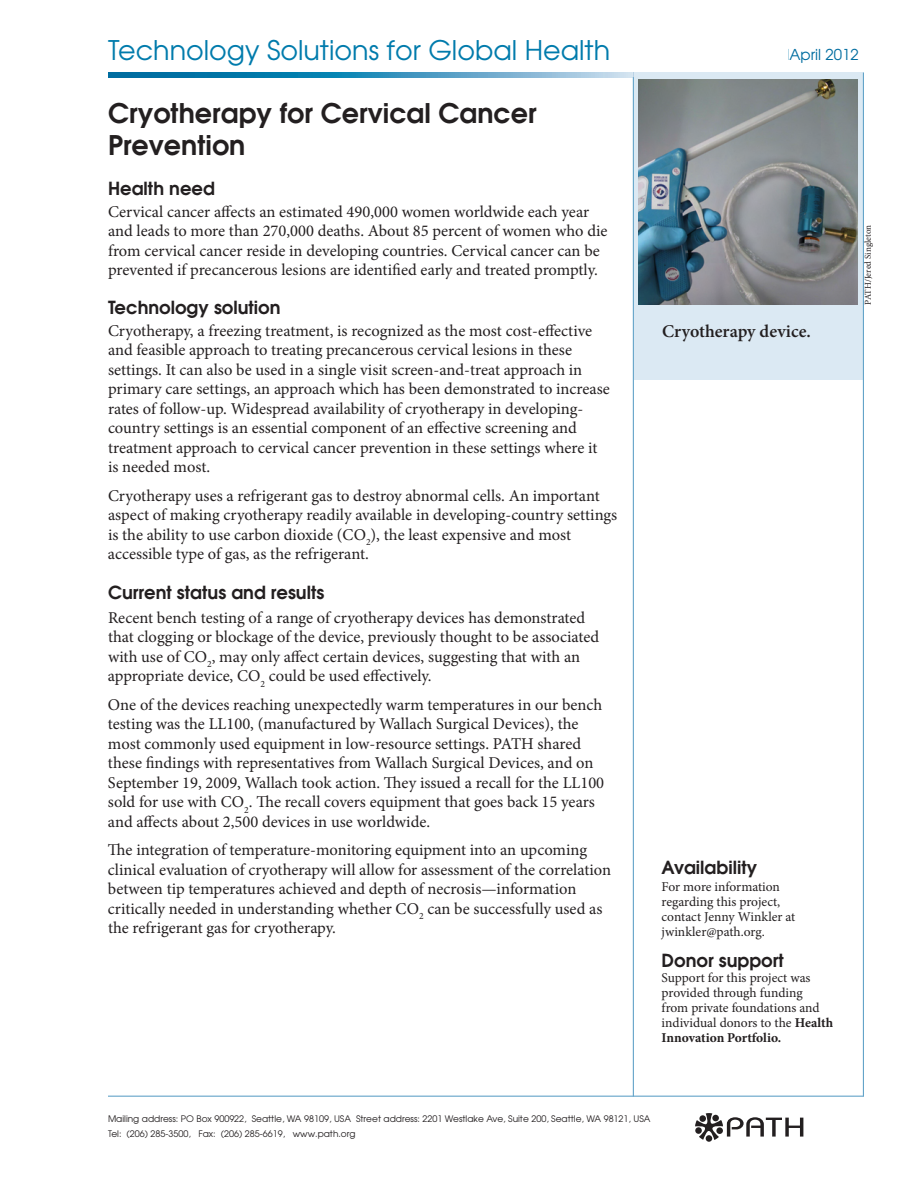
<style>
.page{position:relative;width:918px;height:1188px;background:#fff}
.page>*{position:absolute;margin:0;border:0;box-sizing:border-box;transform-origin:0 0}
.technology_title{font:600 27px/32.4px "Avant Garde";color:#231f20}
.t1{font:27px "Avant Garde";color:#007bac}
.heading_1{font:600 18px "Avant Garde";color:#231f20}
.body_text{font:600 18px "Avant Garde";color:#231f20}
.t2{font:600 18px "Minion Pro";color:#231f20}
.sidebar_text{font:600 18px "Avant Garde";color:#231f20}
.body_text-2{font:16.5px/19.5px "Minion Pro";color:#231f20}
.footnote{font:16.5px/19.5px "Minion Pro";color:#231f20}
.t3{font:15px "Avant Garde";color:#006da0}
.date{font:15px "Avant Garde";color:#007bac}
.sidebar_text-2{font:13.5px/15px "Minion Pro";color:#231f20}
.address_block{font:9px "Avant Garde";color:#231f20}
.photo_credit{font:9px "Minion Pro";letter-spacing:-.005em;color:#231f20}
.s1{font-weight:700}
</style>
<div class="page">
<div style="left:634px;top:73px;width:230px;height:307px;background:#dbe9f3"></div>
<div style="left:706px;top:1135px;width:6px;height:7px;background:#231f20;border-radius:50%"></div>
<svg style="left:695px;top:1113px;width:108px;height:27px"></svg>
<svg style="left:108px;top:73px;width:526px;height:4px;background:#3e95bd"></svg>
<hr style="left:633px;top:77px;width:1px;height:1020px;background:#64a4c9">
<hr style="left:863px;top:73px;width:1px;height:1024px;background:#64a4c9">
<hr style="left:108px;top:1096px;width:756px;height:1px;background:#64a4c9">
<img style="left:638px;top:80px;width:219px;height:225px">
<p class="t1" style="left:108px;top:34px;width:504px">Technology Solutions for Global Health</p>
<p class="date" style="left:788px;top:45px;width:34px">May</p>
<p class="date" style="left:849px;top:45px;width:10px">0</p>
<p class="technology_title" style="left:108px;top:96px;width:430px">Cryotherapy for Cervical Cancer<br>Prevention</p>
<p class="heading_1" style="left:108px;top:176px;width:108px">Health need</p>
<p class="body_text-2" style="left:108px;top:202px;width:501px">Cervical cancer affects an estimated 490,000 women worldwide each year and leads to more than 270,000 deaths. About 85 percent of women who die from cervical cancer reside in developing countries. Cervical cancer can be prevented if precancerous lesions are identified early and treated promptly.</p>
<p class="heading_1" style="left:108px;top:296px;width:174px">Technology solution</p>
<p class="body_text-2" style="left:108px;top:321px;width:503px">Cryotherapy, a freezing treatment, is recognized as the most cost-effective and feasible approach to treating precancerous cervical lesions in these settings. It can also be used in a single visit screen-and-treat approach in primary care settings, an approach which has been demonstrated to increase rates of follow-up. Widespread availability of cryotherapy in developing&shy;country settings is an essential component of an effective screening and treatment approach to cervical cancer prevention in these settings where it is needed most.</p>
<p class="body_text-2" style="left:108px;top:486px;width:511px">Cryotherapy uses a refrigerant gas to destroy abnormal cells. An important aspect of making cryotherapy readily available in developing-country settings is the ability to use carbon dioxide (CO<sub>2</sub>), the least expensive and most accessible type of gas, as the refrigerant.</p>
<p class="body_text" style="left:108px;top:580px;width:218px">Current status and results</p>
<p class="footnote" style="left:108px;top:608px;width:493px">Recent bench testing of a range of cryotherapy devices has demonstrated that clogging or blockage of the device, previously thought to be associated with use of CO<sub>2</sub>, may only affect certain devices, suggesting that with an appropriate device, CO<sub>2</sub> could be used effectively.</p>
<p class="footnote" style="left:108px;top:695px;width:498px">One of the devices reaching unexpectedly warm temperatures in our bench testing was the LL100, (manufactured by Wallach Surgical Devices), the most commonly used equipment in low-resource settings. PATH shared these findings with representatives from Wallach Surgical Devices, and on September 19, 2009, Wallach took action. They issued a recall for the LL100 sold for use with CO<sub>2</sub>. The recall covers equipment that goes back 15 years and affects about 2,500 devices in use worldwide.</p>
<p class="footnote" style="left:108px;top:840px;width:505px">The integration of temperature-monitoring equipment into an upcoming clinical evaluation of cryotherapy will allow for assessment of the correlation between tip temperatures achieved and depth of necrosis—information critically needed in understanding whether CO<sub>2</sub> can be successfully used as the refrigerant gas for cryotherapy.</p>
<p class="t3" style="left:789px;top:45px;width:71px">April 2012</p>
<p class="photo_credit" style="left:862px;top:305px;width:81px;rotate:-90deg">PATH/Jered Singleton</p>
<p class="t2" style="left:662px;top:318px;width:150px">Cryotherapy device.</p>
<p class="heading_1" style="left:662px;top:856px;width:97px">Availability</p>
<p class="sidebar_text-2" style="left:662px;top:880px;width:120px">For more information</p>
<p class="sidebar_text-2" style="left:662px;top:895px;width:120px">regarding this project,</p>
<p class="sidebar_text-2" style="left:662px;top:910px;width:135px">contact Jenny Winkler at</p>
<p class="sidebar_text-2" style="left:662px;top:925px;width:105px">jwinkler@path.org.</p>
<p class="sidebar_text" style="left:662px;top:948px;width:124px">Donor support</p>
<p class="sidebar_text-2" style="left:662px;top:970px;width:173px">Support for this project was provided through funding<br>from private foundations and individual donors to the <span class="s1">Health<br>Innovation Portfolio.</span></p>
<p class="address_block" style="left:108px;top:1113px;width:544px">Mailing address: PO Box 900922, Seattle, WA 98109, USA Street address: 2201 Westlake Ave, Suite 200, Seattle, WA 98121, USA</p>
<p class="address_block" style="left:108px;top:1128px;width:249px">Tel: (206) 285-3500, Fax: (206) 285-6619, www.path.org</p>
</div>
